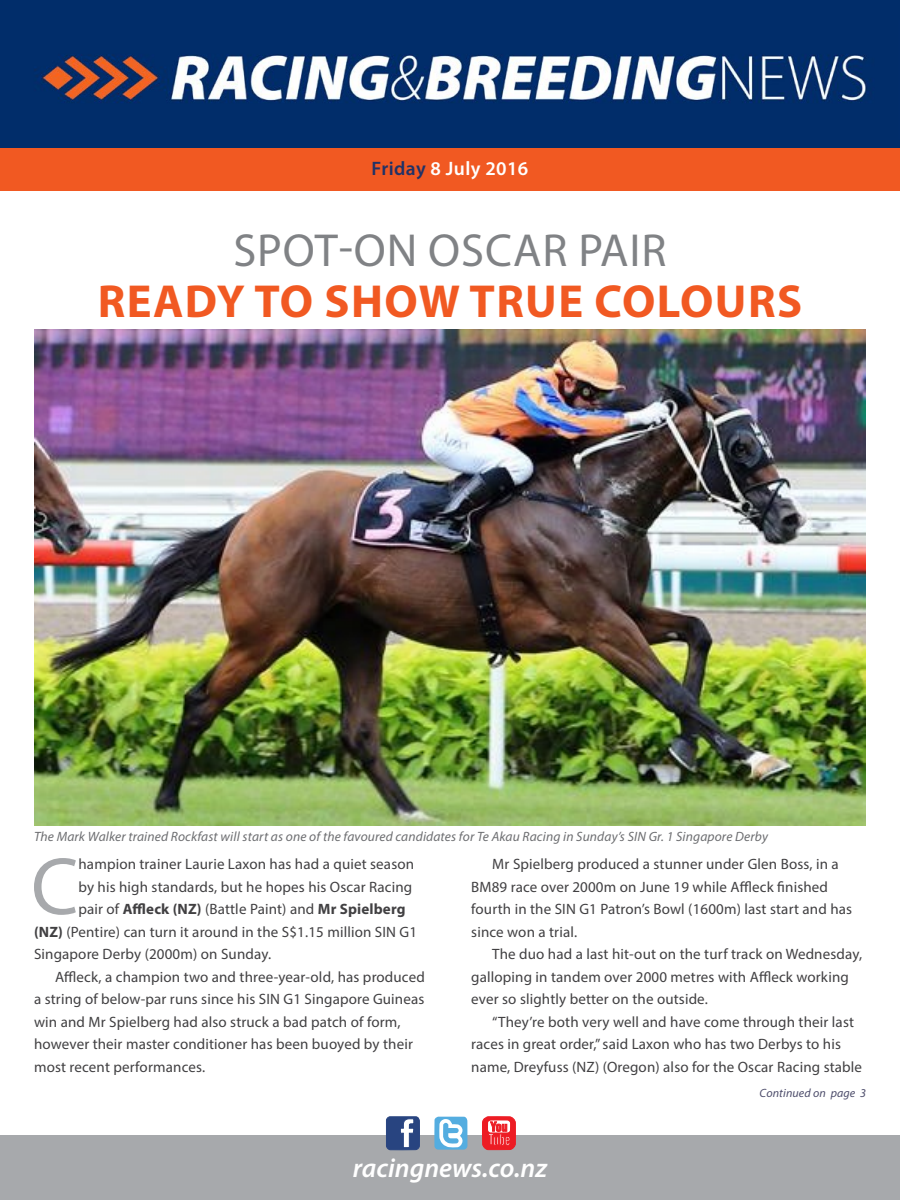
<style>
.page{position:relative;width:900px;height:1200px;background:#fff}
.page>*{position:absolute;margin:0;border:0;box-sizing:border-box;transform-origin:0 0}
.t1{font:81.75px "Myriad Pro";color:#a7a9ac}
.t2{font:700 46.5px "Myriad Pro";letter-spacing:.03em;color:#f15922}
.t3{font:46.5px "Myriad Pro";letter-spacing:.02em;color:#808285}
.t4{font:italic 600 27px "Myriad Pro";color:#fff}
.t5{font:600 19.5px "Myriad Pro";letter-spacing:.02em;color:#fff}
.t6{font:15px/22.5px "Myriad Pro";letter-spacing:.01em;color:#414042}
.t7{font:italic 13.5px "Myriad Pro";letter-spacing:.01em;color:#6d6e71}
.t8{font:italic 12px "Myriad Pro";letter-spacing:.01em;color:#4d4d6b}
.s1{color:#203267}
.s2{font-weight:700}
</style>
<div class="page">
<div style="left:0;top:0;width:900px;height:159px;background:#012d6a"></div>
<img style="left:34px;top:54px;width:833px;height:49px">
<div style="left:0;top:1136px;width:900px;height:64px;background:#a7a9ac"></div>
<svg style="left:386px;top:1117px;width:34px;height:33px"></svg>
<svg style="left:434px;top:1117px;width:33px;height:33px"></svg>
<svg style="left:482px;top:1117px;width:34px;height:33px"></svg>
<div style="left:0;top:148px;width:900px;height:43px;background:#f15922"></div>
<img style="left:34px;top:329px;width:832px;height:496px">
<h3 class="t5" style="left:372px;top:156px;width:158px"><span class="s1">Friday</span> 8 July 2016</h3>
<h2 class="t3" style="left:233px;top:222px;width:435px">Spot-on Oscar pair</h2>
<h2 class="t2" style="left:98px;top:271px;width:706px">READY TO SHOW TRUE COLOURS</h2>
<p class="t7" style="left:34px;top:829px;width:735px">The Mark Walker trained Rockfast will start as one of the favoured candidates for Te Akau Racing in Sunday’s SIN Gr. 1 Singapore Derby</p>
<h1 class="t1" style="left:31px;top:836px;width:43px">C</h1>
<p class="t6" style="left:78px;top:853px;width:337px">hampion trainer Laurie Laxon has had a quiet season</p>
<p class="t6" style="left:78px;top:875px;width:335px">by his high standards, but he hopes his Oscar Racing</p>
<p class="t6" style="left:78px;top:898px;width:329px">pair of <span class="s2">AFFLECK (NZ)</span> (Battle Paint) and <span class="s2">MR SPIELBERG</span></p>
<p class="t6" style="left:34px;top:920px;width:385px"><span class="s2">(NZ)</span> (Pentire) can turn it around in the S$1.15 million SIN G1</p>
<p class="t6" style="left:34px;top:943px;width:239px">Singapore Derby (2000m) on Sunday.</p>
<p class="t6" style="left:55px;top:965px;width:371px">Affleck, a champion two and three-year-old, has produced</p>
<p class="t6" style="left:34px;top:988px;width:392px">a string of below-par runs since his SIN G1 Singapore Guineas</p>
<p class="t6" style="left:34px;top:1010px;width:368px">win and Mr Spielberg had also struck a bad patch of form,</p>
<p class="t6" style="left:34px;top:1033px;width:380px">however their master conditioner has been buoyed by their</p>
<p class="t6" style="left:34px;top:1055px;width:173px">most recent performances.</p>
<p class="t6" style="left:471px;top:853px;width:382px;text-indent:21px">Mr Spielberg produced a stunner under Glen Boss, in a BM89 race over 2000m on June 19 while Affleck finished fourth in the SIN G1 Patron’s Bowl (1600m) last start and has since won a trial.</p>
<p class="t6" style="left:471px;top:943px;width:392px;text-indent:21px">The duo had a last hit-out on the turf track on Wednesday, galloping in tandem over 2000 metres with Affleck working ever so slightly better on the outside.</p>
<p class="t6" style="left:471px;top:1010px;width:392px;text-indent:21px">“They’re both very well and have come through their last races in great order,” said Laxon who has two Derbys to his name, Dreyfuss (NZ) (Oregon) also for the Oscar Racing stable</p>
<p class="t8" style="left:760px;top:1085px;width:108px">Continued on page 3</p>
<h3 class="t4" style="left:353px;top:1150px;width:196px">racingnews.co.nz</h3>
</div>
